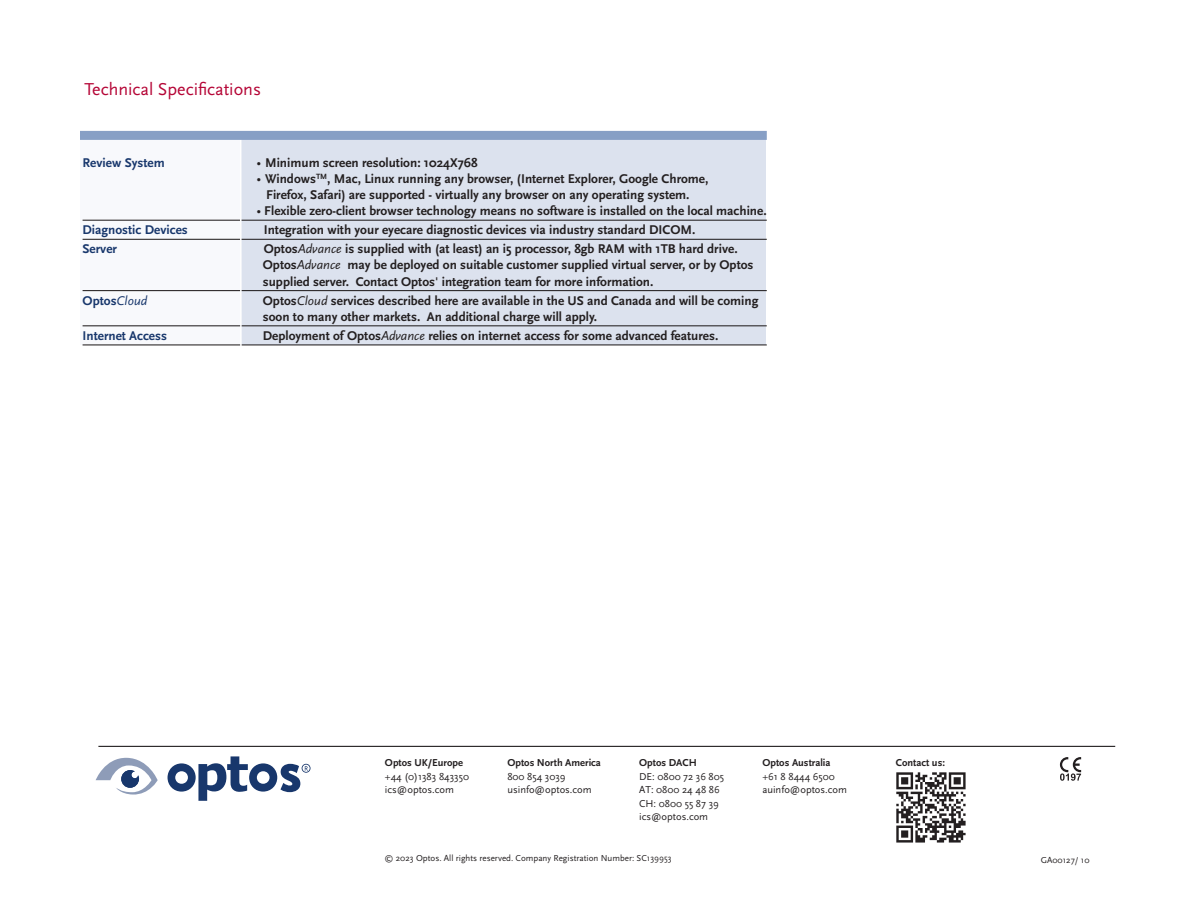
<style>
.page{position:relative;width:1188px;height:918px;background:#fff}
.page>*{position:absolute;margin:0;border:0;box-sizing:border-box;transform-origin:0 0}
.t1{font:18px "Scala Sans OT";color:#b50536}
.t2{font:700 13.2px/16px "Scala Sans OT";color:#231f20}
.t3{font:700 13.2px "Scala Sans OT";color:#18376c}
.t4{font:10.5px/13.5px "Scala Sans OT";color:#231f20}
.t5{font:700 10.5px "Scala Sans OT";color:#231f20}
.t6{font:9px "Scala Sans OT";color:#231f20}
.s1{font-size:10.05px}
.s2{font-weight:400;font-style:italic}
</style>
<div class="page">
<div style="left:80px;top:133px;width:161px;height:211px;background:#f8f9fc"></div>
<div style="left:241px;top:133px;width:525px;height:211px;background:#dce2ee"></div>
<hr style="left:83px;top:220px;width:684px;height:1px;background:#231f20">
<hr style="left:83px;top:239px;width:684px;height:1px;background:#231f20">
<hr style="left:83px;top:290px;width:684px;height:1px;background:#231f20">
<hr style="left:83px;top:325px;width:684px;height:1px;background:#231f20">
<hr style="left:83px;top:344px;width:684px;height:1px;background:#231f20">
<hr style="left:240px;top:132px;width:2px;height:218px;background:#fff">
<div style="left:80px;top:131px;width:687px;height:9px;background:#879fc5"></div>
<hr style="left:98px;top:746px;width:1017px;height:1px;background:#231f20">
<svg style="left:1060px;top:757px;width:21px;height:24px"></svg>
<svg style="left:96px;top:757px;width:62px;height:38px"></svg>
<svg style="left:168px;top:756px;width:143px;height:45px"></svg>
<img style="left:896px;top:772px;width:70px;height:71px">
<h1 class="t1" style="left:84px;top:82px;width:178px">Technical Specifications</h1>
<p class="t3" style="left:83px;top:157px;width:84px">Review System</p>
<p class="t2" style="left:256px;top:156px;width:223px"><span class="s1">∙</span> Minimum screen resolution: 1024X768</p>
<p class="t2" style="left:256px;top:172px;width:454px"><span class="s1">∙</span> Windows<sup>TM</sup>, Mac, Linux running any browser, (Internet Explorer, Google Chrome,</p>
<p class="t2" style="left:266px;top:188px;width:425px">Firefox, Safari) are supported - virtually any browser on any operating system.</p>
<p class="t2" style="left:256px;top:204px;width:512px"><span class="s1">∙</span> Flexible zero-client browser technology means no software is installed on the local machine.</p>
<p class="t3" style="left:83px;top:225px;width:107px">Diagnostic Devices</p>
<p class="t2" style="left:264px;top:223px;width:433px">Integration with your eyecare diagnostic devices via industry standard DICOM.</p>
<p class="t3" style="left:83px;top:244px;width:36px">Server</p>
<p class="t2" style="left:263px;top:242px;width:492px">Optos<span class="s2">Advance</span> is supplied with (at least) an i5 processor, 8gb RAM with 1TB hard drive.<br>Optos<span class="s2">Advance</span> may be deployed on suitable customer supplied virtual server, or by Optos supplied server. Contact Optos' integration team for more information.</p>
<p class="t3" style="left:83px;top:295px;width:66px">Optos<span class="s2">Cloud</span></p>
<p class="t2" style="left:263px;top:293px;width:497px">Optos<span class="s2">Cloud</span> services described here are available in the US and Canada and will be coming soon to many other markets. An additional charge will apply.</p>
<p class="t3" style="left:83px;top:330px;width:86px">Internet Access</p>
<p class="t2" style="left:263px;top:329px;width:457px">Deployment of Optos<span class="s2">Advance</span> relies on internet access for some advanced features.</p>
<p class="t5" style="left:385px;top:757px;width:80px">Optos UK/Europe</p>
<p class="t4" style="left:385px;top:770px;width:86px">+44 (0)1383 843350 ics@optos.com</p>
<p class="t5" style="left:507px;top:757px;width:95px">Optos North America</p>
<p class="t4" style="left:507px;top:770px;width:86px">800 854 3039 usinfo@optos.com</p>
<p class="t5" style="left:639px;top:757px;width:59px">Optos DACH</p>
<p class="t4" style="left:639px;top:770px;width:87px">DE: 0800 72 36 805<br>AT: 0800 24 48 86<br>CH: 0800 55 87 39 ics@optos.com</p>
<p class="t5" style="left:762px;top:757px;width:70px">Optos Australia</p>
<p class="t4" style="left:762px;top:770px;width:86px">+61 8 8444 6500 auinfo@optos.com</p>
<p class="t5" style="left:896px;top:757px;width:51px">Contact us:</p>
<p class="t6" style="left:385px;top:854px;width:289px">© 2023 Optos. All rights reserved. Company Registration Number: SC139953</p>
<p class="t6" style="left:1041px;top:854px;width:50px">GA00127/ 10</p>
</div>
